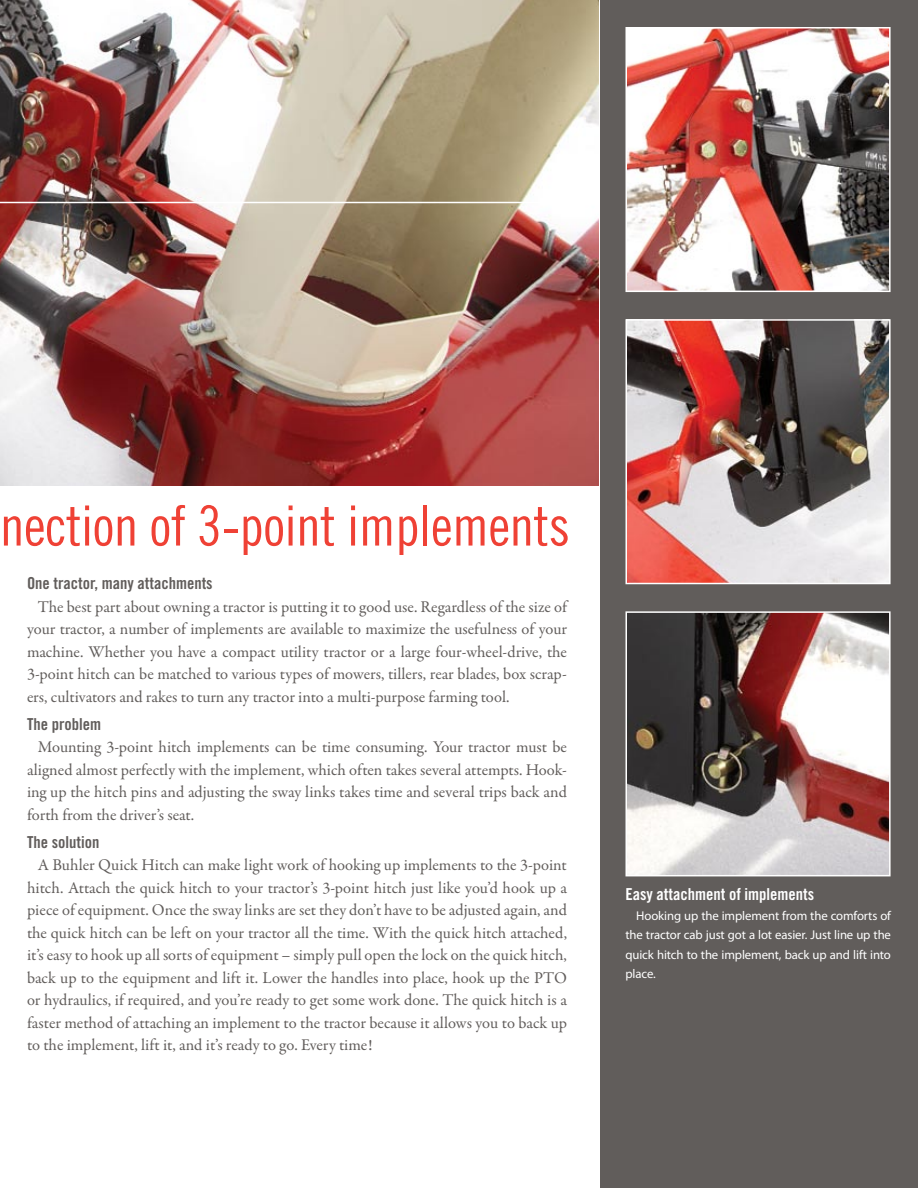
<style>
.page{position:relative;width:918px;height:1188px;background:#fff}
.page>*{position:absolute;margin:0;border:0;box-sizing:border-box;transform-origin:0 0}
.t1{font:55.5px "Trade Gothic LT Std Cn 18";letter-spacing:-.01em;color:#ef4135}
.t2{font:16.5px/22.5px "Garamond Premr Pro";letter-spacing:-.005em;color:#615d5b;text-align:justify}
.t3{font:16.5px "Trade Gothic LT Std Bd Cn 20";color:#615d5b}
.t4{font:16.5px "Trade Gothic LT Std Bd Cn 20";color:#fff}
.t5{font:12.75px/19.5px "Myriad Pro";letter-spacing:-.01em;color:#fff;text-align:justify}
</style>
<div class="page">
<div style="left:598px;top:0;width:320px;height:1188px;background:#615d5b"></div>
<img style="left:629px;top:30px;width:259px;height:259px">
<div style="left:626px;top:27px;width:265px;height:265px;border:2px solid #fff"></div>
<img style="left:629px;top:322px;width:259px;height:259px">
<div style="left:626px;top:319px;width:265px;height:265px;border:2px solid #fff"></div>
<img style="left:629px;top:614px;width:259px;height:259px">
<div style="left:626px;top:611px;width:265px;height:265px;border:2px solid #fff"></div>
<img style="left:0;top:0;width:598px;height:486px">
<hr style="left:0;top:202px;width:598px;height:1px;background:#fff">
<h1 class="t1" style="left:0;top:493px;width:572px">nection of 3-point implements</h1>
<p class="t3" style="left:27px;top:574px;width:187px">One tractor, many attachments</p>
<p class="t2" style="left:27px;top:596px;width:542px;text-indent:11px">The best part about owning a tractor is putting it to good use. Regardless of the size of your tractor, a number of implements are available to maximize the usefulness of your machine. Whether you have a compact utility tractor or a large four-wheel-drive, the 3-point hitch can be matched to various types of mowers, tillers, rear blades, box scrap&shy;ers, cultivators and rakes to turn any tractor into a multi-purpose farming tool.</p>
<p class="t3" style="left:27px;top:714px;width:76px">The problem</p>
<p class="t2" style="left:27px;top:736px;width:542px;text-indent:11px">Mounting 3-point hitch implements can be time consuming. Your tractor must be aligned almost perfectly with the implement, which often takes several attempts. Hook&shy;ing up the hitch pins and adjusting the sway links takes time and several trips back and forth from the driver’s seat.</p>
<p class="t3" style="left:27px;top:832px;width:74px">The solution</p>
<p class="t2" style="left:27px;top:854px;width:542px;text-indent:11px">A Buhler Quick Hitch can make light work of hooking up implements to the 3-point hitch. Attach the quick hitch to your tractor’s 3-point hitch just like you’d hook up a piece of equipment. Once the sway links are set they don’t have to be adjusted again, and the quick hitch can be left on your tractor all the time. With the quick hitch attached, it’s easy to hook up all sorts of equipment – simply pull open the lock on the quick hitch, back up to the equipment and lift it. Lower the handles into place, hook up the PTO or hydraulics, if required, and you’re ready to get some work done. The quick hitch is a faster method of attaching an implement to the tractor because it allows you to back up to the implement, lift it, and it’s ready to go. Every time!</p>
<p class="t4" style="left:626px;top:884px;width:190px">Easy attachment of implements</p>
<p class="t5" style="left:626px;top:905px;width:267px;text-indent:11px">Hooking up the implement from the comforts of the tractor cab just got a lot easier. Just line up the quick hitch to the implement, back up and lift into place.</p>
</div>
